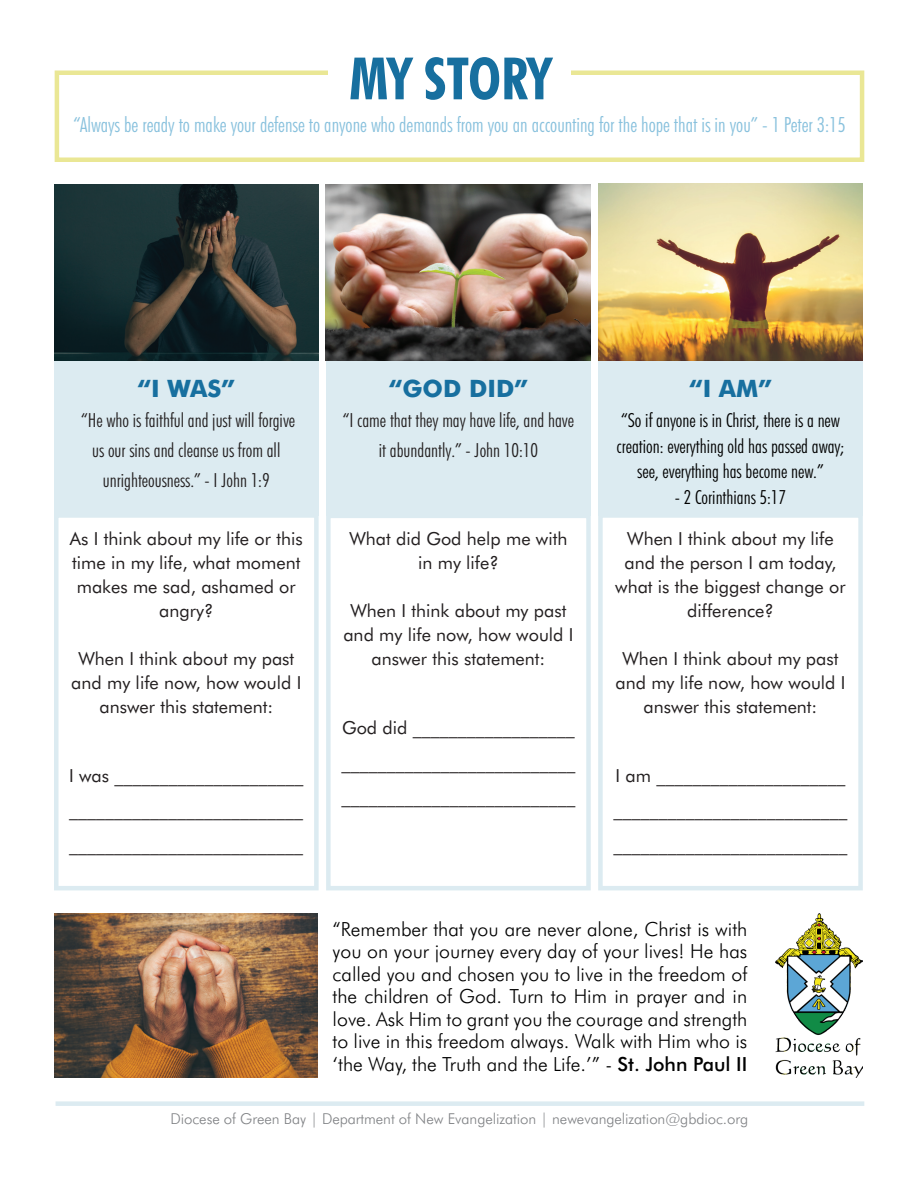
<style>
.page{position:relative;width:918px;height:1188px;background:#fff}
.page>*{position:absolute;margin:0;border:0;box-sizing:border-box;transform-origin:0 0}
.t1{font:700 condensed 58.5px "Futura BT";color:#176f9f}
.t2{font:700 24px "Futura BT";color:#176f9f}
.t3{font:300 condensed 21px "Futura BT";color:#88c1dd}
.Bullets{font:300 19.5px/22.5px "Futura BT";color:#000;text-align:justify}
.t4{font:300 condensed 19.5px/30px "Futura BT";color:#231f20;text-align:center}
.t5{font:300 condensed 19.5px/25.5px "Futura BT";color:#000;text-align:center}
.t6{font:18px/24px "Futura BT";color:#231f20;text-align:center}
.t7{font:300 15px "Futura BT";letter-spacing:-.005em;color:#808285}
.s1{font-weight:500}
</style>
<div class="page">
<div style="left:598px;top:184px;width:265px;height:331px;background:#dcebf1"></div>
<div style="left:598px;top:513px;width:265px;height:377px;border:4px solid #dcebf1"></div>
<div style="left:326px;top:184px;width:265px;height:332px;background:#dcebf1"></div>
<div style="left:326px;top:514px;width:265px;height:376px;border:4px solid #dcebf1"></div>
<div style="left:54px;top:184px;width:265px;height:331px;background:#dcebf1"></div>
<div style="left:56px;top:1101px;width:808px;height:5px;background:#dcebf1"></div>
<div style="left:55px;top:70px;width:809px;height:92px;border:4px solid #eae795"></div>
<div style="left:329px;top:55px;width:242px;height:55px;background:#fff"></div>
<img style="left:55px;top:184px;width:264px;height:176px">
<img style="left:326px;top:184px;width:265px;height:176px">
<img style="left:598px;top:184px;width:265px;height:176px">
<div style="left:54px;top:513px;width:265px;height:377px;border:4px solid #dcebf1"></div>
<img style="left:54px;top:914px;width:264px;height:164px">
<img style="left:776px;top:914px;width:87px;height:164px">
<p class="t1" style="left:349px;top:43px;width:203px">MY STORY</p>
<p class="t3" style="left:73px;top:112px;width:774px">“Always be ready to make your defense to anyone who demands from you an accounting for the hope that is in you” - 1 Peter 3:15</p>
<p class="t2" style="left:138px;top:374px;width:99px">“I WAS”</p>
<p class="t4" style="left:81px;top:405px;width:215px">“He who is faithful and just will forgive us our sins and cleanse us from all unrighteousness.” - I John 1:9</p>
<p class="t6" style="left:70px;top:526px;width:234px">As I think about my life or this time in my life, what moment makes me sad, ashamed or angry?</p>
<p class="t6" style="left:71px;top:646px;width:232px">When I think about my past and my life now, how would I answer this statement:</p>
<p class="t6" style="left:69px;top:758px;width:236px;line-height:34.5px;text-align:justify">I was _____________________ __________________________ __________________________</p>
<p class="t2" style="left:389px;top:374px;width:141px">“GOD DID”</p>
<p class="t4" style="left:343px;top:405px;width:233px">“I came that they may have life, and have it abundantly.” - John 10:10</p>
<p class="t6" style="left:349px;top:527px;width:219px">What did God help me with in my life?</p>
<p class="t6" style="left:343px;top:599px;width:232px">When I think about my past and my life now, how would I answer this statement:</p>
<p class="t6" style="left:341px;top:711px;width:235px;line-height:34.5px;text-align:justify">God did __________________ __________________________ __________________________</p>
<p class="t2" style="left:689px;top:374px;width:84px">“I AM”</p>
<p class="t5" style="left:617px;top:407px;width:229px">“So if anyone is in Christ, there is a new creation: everything old has passed away; see, everything has become new.”</p>
<p class="t5" style="left:675px;top:484px;width:113px">- 2 Corinthians 5:17</p>
<p class="t6" style="left:615px;top:526px;width:232px">When I think about my life and the person I am today, what is the biggest change or difference?</p>
<p class="t6" style="left:615px;top:646px;width:232px">When I think about my past and my life now, how would I answer this statement:</p>
<p class="t6" style="left:614px;top:758px;width:235px;line-height:34.5px;text-align:justify">I am _____________________ __________________________ __________________________</p>
<p class="Bullets" style="left:333px;top:918px;width:416px">“Remember that you are never alone, Christ is with you on your journey every day of your lives! He has called you and chosen you to live in the freedom of the children of God. Turn to Him in prayer and in love. Ask Him to grant you the courage and strength to live in this freedom always. Walk with Him who is ‘the Way, the Truth and the Life.’” - <span class="s1">St. John Paul II</span></p>
<p class="t7" style="left:170px;top:1110px;width:579px">Diocese of Green Bay | Department of New Evangelization | newevangelization@gbdioc.org</p>
</div>
